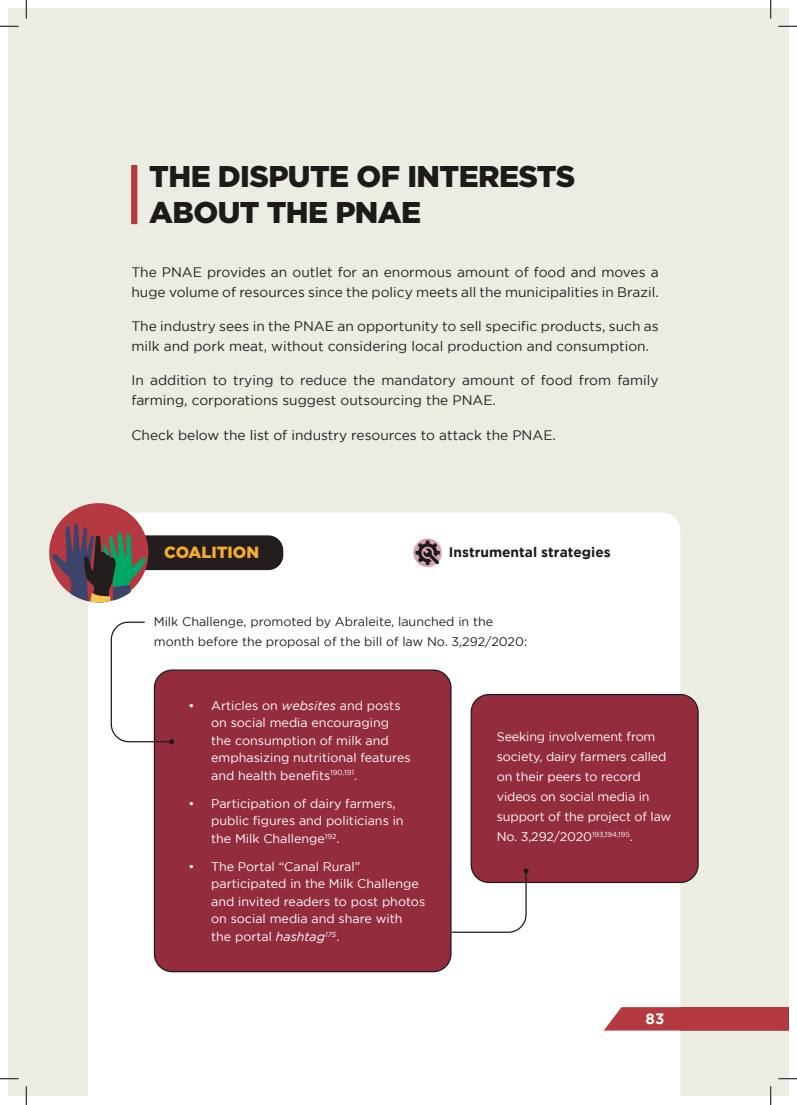
<style>
.page{position:relative;width:797px;height:1105px;background:#fff}
.page>*{position:absolute;margin:0;border:0;box-sizing:border-box;transform-origin:0 0}
.Heading_1{font:900 30px/35.9px "Gotham";letter-spacing:-.02em;color:#1f1a1a}
.t1{font:900 16.25px "Gotham";color:#f4ab2e}
.t2{font:700 15px "Gotham";color:#fff}
.t3{font:13.75px/20px "Gotham";color:#231f20}
.t4{font:700 13.75px "Gotham";color:#1f1a1a}
.t5{font:12.5px/17.5px "Gotham";color:#fff}
.t6{font:12.5px/20px "Gotham";color:#231f20}
.s1{font-style:italic}
</style>
<div class="page">
<div style="left:9px;top:9px;width:779px;height:1087px;background:#ebede3"></div>
<div style="left:88px;top:513px;width:592px;height:583px;background:#fff"></div>
<div style="left:102px;top:535px;width:181px;height:35px;background:#231d1d;border-radius:15px"></div>
<svg style="left:413px;top:538px;width:29px;height:29px"></svg>
<svg style="left:415px;top:540px;width:25px;height:25px"></svg>
<div style="left:49px;top:503px;width:99px;height:99px;background:#b53940;border-radius:50%"></div>
<div style="left:154px;top:670px;width:297px;height:302px;background:#932c3d;border-radius:18px"></div>
<div style="left:154px;top:669px;width:297px;height:303px;border:1px solid #1f1a1a;border-radius:18px"></div>
<div style="left:471px;top:694px;width:227px;height:188px;background:#932c3d;border-radius:18px"></div>
<div style="left:470px;top:694px;width:228px;height:189px;border:1px solid #1f1a1a;border-radius:18px"></div>
<svg style="left:110px;top:621px;width:64px;height:123px"></svg>
<svg style="left:450px;top:868px;width:78px;height:65px;background:#e1d2d4"></svg>
<svg style="left:52px;top:524px;width:94px;height:78px"></svg>
<div style="left:131px;top:165px;width:6px;height:59px;background:#b53940"></div>
<svg style="left:603px;top:1007px;width:185px;height:23px;background:#b8444a"></svg>
<svg style="left:0;top:25px;width:19px;height:2px"></svg>
<svg style="left:778px;top:25px;width:19px;height:2px"></svg>
<svg style="left:0;top:1078px;width:19px;height:1px"></svg>
<svg style="left:778px;top:1078px;width:19px;height:1px"></svg>
<svg style="left:25px;top:0;width:2px;height:19px"></svg>
<svg style="left:25px;top:1086px;width:2px;height:19px"></svg>
<svg style="left:770px;top:0;width:1px;height:19px"></svg>
<svg style="left:770px;top:1086px;width:1px;height:19px"></svg>
<p class="Heading_1" style="left:149px;top:158px;width:427px">THE DISPUTE OF INTERESTS<br>ABOUT THE PNAE</p>
<p class="t3" style="left:131px;top:262px;width:528px">The PNAE provides an outlet for an enormous amount of food and moves a huge volume of resources since the policy meets all the municipalities in Brazil.</p>
<p class="t3" style="left:131px;top:316px;width:528px">The industry sees in the PNAE an opportunity to sell specific products, such as milk and pork meat, without considering local production and consumption.</p>
<p class="t3" style="left:131px;top:370px;width:528px">In addition to trying to reduce the mandatory amount of food from family farming, corporations suggest outsourcing the PNAE.</p>
<p class="t3" style="left:131px;top:424px;width:426px">Check below the list of industry resources to attack the PNAE.</p>
<p class="t1" style="left:164px;top:542px;width:96px">COALITION</p>
<p class="t4" style="left:449px;top:544px;width:163px">Instrumental strategies</p>
<p class="t6" style="left:154px;top:612px;width:375px">Milk Challenge, promoted by Abraleite, launched in the month before the proposal of the bill of law No. 3,292/2020:</p>
<p class="t5" style="left:211px;top:696px;width:201px;text-indent:-22px">• Articles on <span class="s1">websites</span> and posts on social media encouraging the consumption of milk and emphasizing nutritional features and health benefits<sup>190,191</sup>.</p>
<p class="t5" style="left:211px;top:794px;width:194px;text-indent:-22px">• Participation of dairy farmers, public figures and politicians in the Milk Challenge<sup>192</sup>.</p>
<p class="t5" style="left:211px;top:857px;width:216px;text-indent:-22px">• The Portal “Canal Rural” participated in the Milk Challenge and invited readers to post photos on social media and share with the portal <span class="s1">hashtag</span><sup>175</sup>.</p>
<p class="t5" style="left:497px;top:726px;width:176px;line-height:20px">Seeking involvement from society, dairy farmers called on their peers to record videos on social media in support of the project of law<br>No. 3,292/2020<sup>193,194,195</sup>.</p>
<p class="t2" style="left:645px;top:1010px;width:20px">83</p>
</div>
